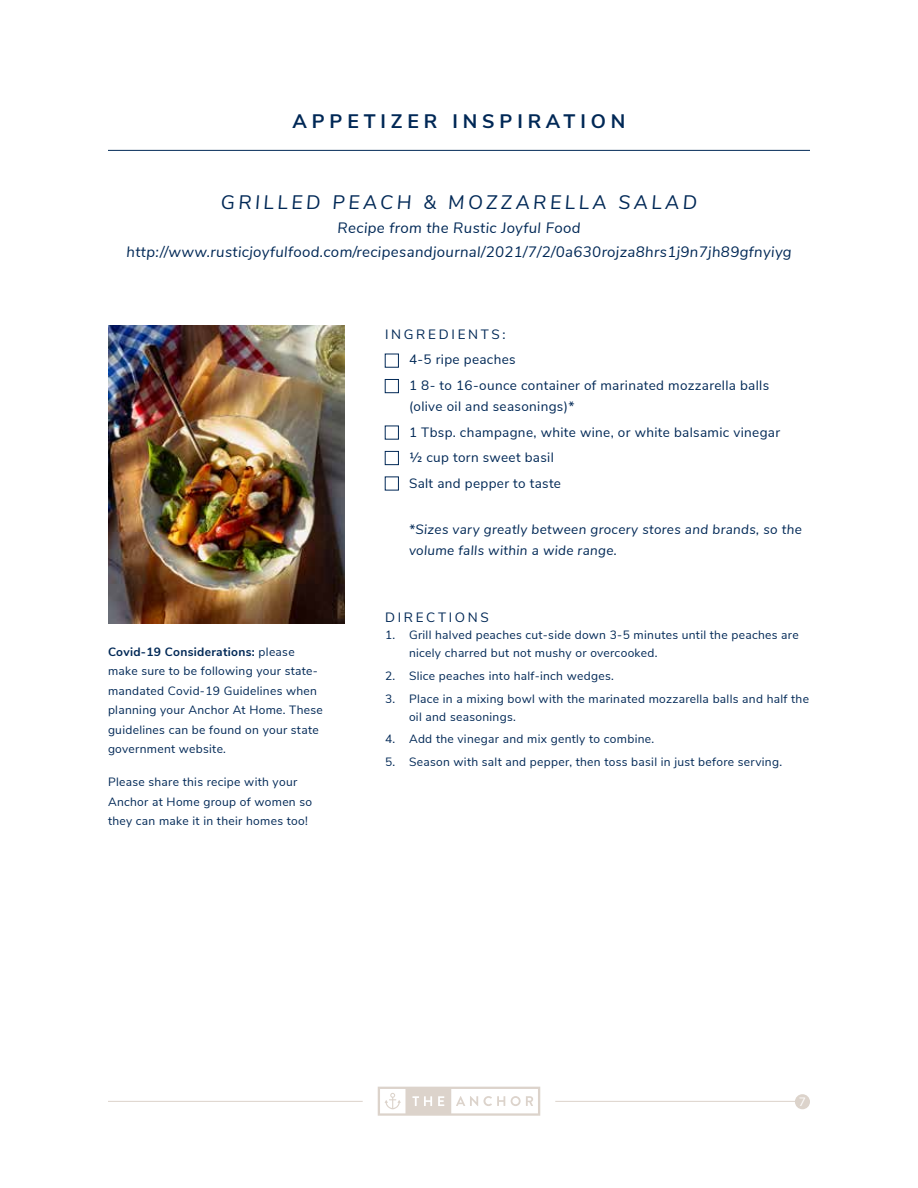
<style>
.page{position:relative;width:918px;height:1188px;background:#fff}
.page>*{position:absolute;margin:0;border:0;box-sizing:border-box;transform-origin:0 0}
.t1{font:italic 19.5px "Nunito Sans";letter-spacing:.175em;color:#002856}
.t2{font:700 19.5px "Nunito Sans";letter-spacing:.25em;color:#002856}
.t3{font:italic 15px/24px "Nunito Sans";letter-spacing:.025em;color:#002856;text-align:center}
.t4{font:13.5px/25.7px "Nunito Sans";letter-spacing:.025em;color:#002856}
.t5{font:italic 13.5px/21px "Nunito Sans";letter-spacing:.025em;color:#002856}
.t6{font:13.5px "Nunito Sans";letter-spacing:.2em;color:#002856}
.t7{font:12px/19.5px "Nunito Sans";letter-spacing:.025em;color:#002856}
.t8{font:12px "Nunito Sans";color:#fff}
.s1{font-weight:700}
</style>
<div class="page">
<hr style="left:555px;top:1101px;width:255px;height:1px;background:#dcd3cb">
<hr style="left:108px;top:1101px;width:255px;height:1px;background:#dcd3cb">
<svg style="left:378px;top:1087px;width:162px;height:29px"></svg>
<div style="left:795px;top:1094px;width:15px;height:15px;background:#dcd3cb;border-radius:50%"></div>
<hr style="left:108px;top:150px;width:702px;height:1px;background:#002856">
<div style="left:385px;top:354px;width:14px;height:13px;border:1px solid #002856"></div>
<div style="left:385px;top:477px;width:14px;height:13px;border:1px solid #002856"></div>
<div style="left:385px;top:379px;width:14px;height:14px;border:1px solid #002856"></div>
<div style="left:385px;top:426px;width:14px;height:13px;border:1px solid #002856"></div>
<div style="left:385px;top:451px;width:14px;height:14px;border:1px solid #002856"></div>
<img style="left:108px;top:326px;width:237px;height:297px">
<h1 class="t2" style="left:293px;top:107px;width:334px">APPETIZER INSPIRATION</h1>
<h1 class="t1" style="left:221px;top:188px;width:478px">GRILLED PEACH &amp; MOZZARELLA SALAD</h1>
<p class="t3" style="left:127px;top:215px;width:667px">Recipe from the Rustic Joyful Food http://www.rusticjoyfulfood.com/recipesandjournal/2021/7/2/0a630rojza8hrs1j9n7jh89gfnyiyg</p>
<p class="t7" style="left:108px;top:641px;width:216px"><span class="s1">Covid-19 Considerations:</span> please make sure to be following your state&shy;mandated Covid-19 Guidelines when planning your Anchor At Home. These guidelines can be found on your state government website.</p>
<p class="t7" style="left:108px;top:771px;width:206px">Please share this recipe with your<br>Anchor at Home group of women so they can make it in their homes too!</p>
<p class="t4" style="left:409px;top:321px;width:362px;text-indent:-24px">INGREDIENTS:<br>4-5 ripe peaches<br>1 8- to 16-ounce container of marinated mozzarella balls</p>
<p class="t4" style="left:409px;top:393px;width:373px">(olive oil and seasonings)*<br>1 Tbsp. champagne, white wine, or white balsamic vinegar 1/2 cup torn sweet basil<br>Salt and pepper to taste</p>
<p class="t5" style="left:409px;top:518px;width:394px">*Sizes vary greatly between grocery stores and brands, so the volume falls within a wide range.</p>
<p class="t6" style="left:385px;top:607px;width:105px">DIRECTIONS</p>
<p class="t7" style="left:409px;top:626px;width:391px;line-height:18px;text-indent:-24px">1. Grill halved peaches cut-side down 3-5 minutes until the peaches are nicely charred but not mushy or overcooked.</p>
<p class="t7" style="left:385px;top:665px;width:230px">2. Slice peaches into half-inch wedges.</p>
<p class="t7" style="left:409px;top:689px;width:401px;line-height:18px;text-indent:-24px">3. Place in a mixing bowl with the marinated mozzarella balls and half the oil and seasonings.</p>
<p class="t7" style="left:385px;top:729px;width:271px">4. Add the vinegar and mix gently to combine.</p>
<p class="t7" style="left:385px;top:751px;width:399px">5. Season with salt and pepper, then toss basil in just before serving.</p>
<p class="t8" style="left:799px;top:1093px;width:9px">7</p>
</div>
